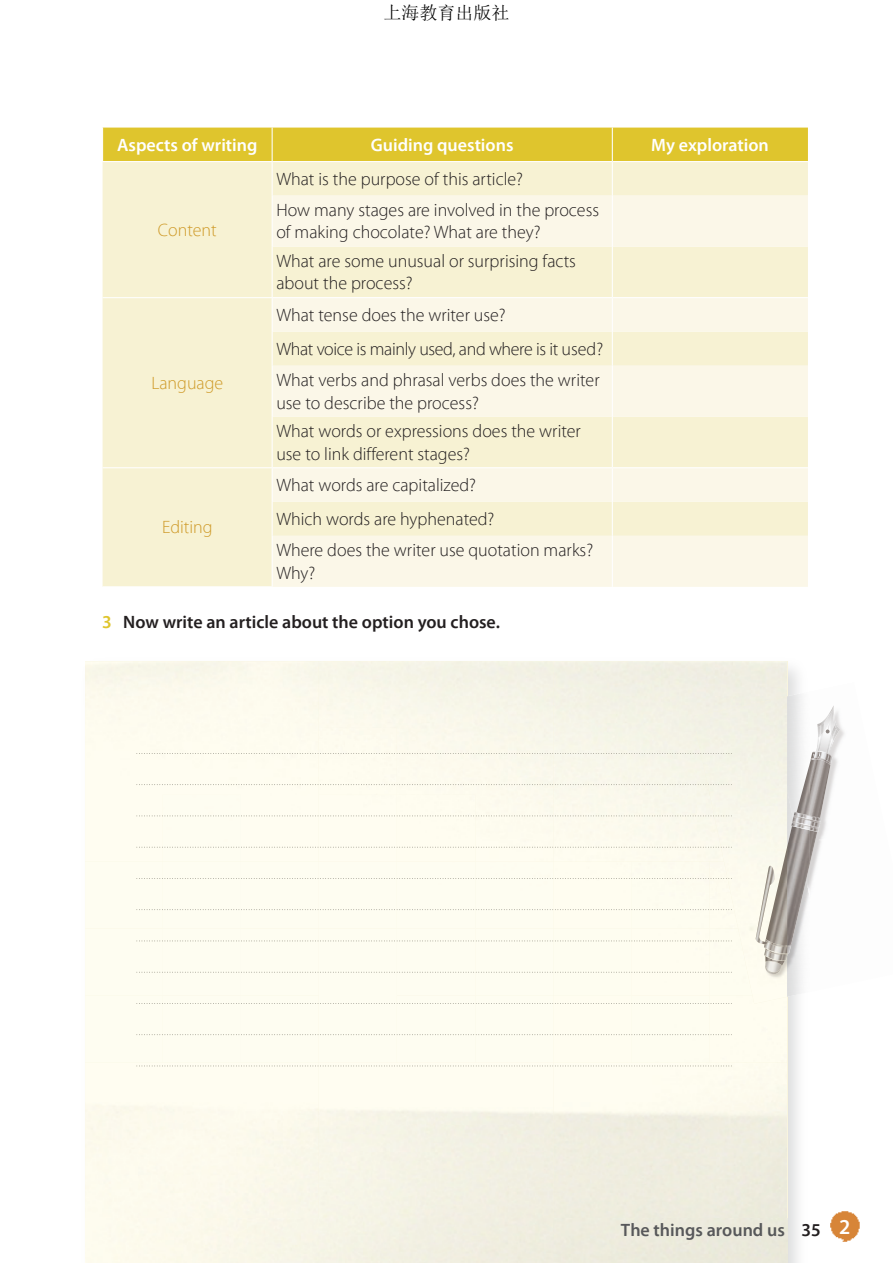
<style>
.page{position:relative;width:893px;height:1263px;background:#fff}
.page>*{position:absolute;margin:0;border:0;box-sizing:border-box;transform-origin:0 0}
.t1{font:300 18px/22.5px "Myriad Pro";color:#231f20}
.t2{font:300 18px/34px "Myriad Pro";letter-spacing:-.02em;color:#231f20}
.t3{font:600 18px "Myriad Pro";color:#fff}
.t4{font:600 18px "Myriad Pro";color:#231f20}
.t5{font:300 18px "Myriad Pro";color:#cf9b2a}
.t6{font:600 18px "Myriad Pro";color:#57585a}
.t7{font:18px "Sim Sun";color:#000}
.s1{color:#dfc52d}
.s2{color:#231f20}
.s3{font-size:21px;color:#fff}
</style>
<div class="page">
<div style="left:103px;top:128px;width:705px;height:33px;background:#dfc52d"></div>
<div style="left:103px;top:162px;width:705px;height:424px;background:#f7f2d3"></div>
<svg style="left:273px;top:196px;width:535px;height:391px;background:#f9f4df"></svg>
<hr style="left:103px;top:467px;width:169px;height:1px;background:#fff">
<hr style="left:272px;top:128px;width:1px;height:33px;background:#fff">
<hr style="left:612px;top:128px;width:1px;height:33px;background:#fff">
<hr style="left:272px;top:162px;width:1px;height:34px;background:#fff">
<hr style="left:612px;top:162px;width:1px;height:34px;background:#fff">
<hr style="left:272px;top:196px;width:1px;height:51px;background:#fff">
<hr style="left:612px;top:196px;width:1px;height:51px;background:#fff">
<hr style="left:272px;top:247px;width:1px;height:50px;background:#fff">
<hr style="left:612px;top:247px;width:1px;height:50px;background:#fff">
<hr style="left:272px;top:298px;width:1px;height:34px;background:#fff">
<hr style="left:612px;top:298px;width:1px;height:34px;background:#fff">
<hr style="left:272px;top:332px;width:1px;height:34px;background:#fff">
<hr style="left:612px;top:332px;width:1px;height:34px;background:#fff">
<hr style="left:272px;top:366px;width:1px;height:51px;background:#fff">
<hr style="left:612px;top:366px;width:1px;height:51px;background:#fff">
<hr style="left:272px;top:417px;width:1px;height:50px;background:#fff">
<hr style="left:612px;top:417px;width:1px;height:50px;background:#fff">
<hr style="left:272px;top:468px;width:1px;height:34px;background:#fff">
<hr style="left:612px;top:468px;width:1px;height:34px;background:#fff">
<hr style="left:272px;top:502px;width:1px;height:34px;background:#fff">
<hr style="left:612px;top:502px;width:1px;height:34px;background:#fff">
<hr style="left:272px;top:536px;width:1px;height:50px;background:#fff">
<hr style="left:612px;top:536px;width:1px;height:51px;background:#fff">
<hr style="left:103px;top:297px;width:169px;height:1px;background:#fff">
<hr style="left:272px;top:297px;width:340px;height:1px;background:#fff">
<hr style="left:612px;top:297px;width:196px;height:1px;background:#fff">
<hr style="left:272px;top:467px;width:340px;height:1px;background:#fff">
<hr style="left:612px;top:467px;width:196px;height:1px;background:#fff">
<img style="left:787px;top:661px;width:12px;height:30px">
<img style="left:787px;top:997px;width:11px;height:266px">
<div style="left:85px;top:661px;width:702px;height:602px;background:linear-gradient(to right,#fffef2,#f4f2e5)"></div>
<img style="left:85px;top:661px;width:702px;height:187px">
<div style="left:163px;top:795px;width:78px;height:53px;background:#fefdf1"></div>
<div style="left:320px;top:878px;width:154px;height:94px;background:#fefdf1"></div>
<div style="left:136px;top:878px;width:183px;height:385px;background:#fdfbef"></div>
<div style="left:319px;top:728px;width:78px;height:67px;background:#fefcef"></div>
<div style="left:553px;top:878px;width:179px;height:94px;background:#fefdf0"></div>
<div style="left:136px;top:878px;width:105px;height:118px;background:#fefdf1"></div>
<img style="left:810px;top:864px;width:6px;height:26px">
<img style="left:787px;top:945px;width:15px;height:52px">
<div style="left:740px;top:696px;width:47px;height:282px;background:#f6f5e9"></div>
<div style="left:693px;top:706px;width:47px;height:232px;background:#f9f7eb"></div>
<img style="left:787px;top:826px;width:23px;height:119px">
<img style="left:765px;top:847px;width:22px;height:92px">
<svg style="left:764px;top:939px;width:28px;height:35px"></svg>
<svg style="left:792px;top:705px;width:48px;height:159px"></svg>
<img style="left:792px;top:819px;width:18px;height:7px">
<img style="left:756px;top:866px;width:18px;height:78px">
<img style="left:637px;top:753px;width:62px;height:1px">
<svg style="left:700px;top:753px;width:32px;height:1px"></svg>
<img style="left:644px;top:784px;width:62px;height:1px">
<svg style="left:708px;top:784px;width:24px;height:1px"></svg>
<img style="left:652px;top:815px;width:62px;height:1px">
<svg style="left:716px;top:815px;width:16px;height:1px"></svg>
<img style="left:657px;top:847px;width:62px;height:1px">
<img style="left:665px;top:878px;width:62px;height:1px">
<img style="left:136px;top:909px;width:596px;height:1px">
<img style="left:136px;top:940px;width:596px;height:1px">
<img style="left:136px;top:972px;width:596px;height:1px">
<img style="left:136px;top:1003px;width:596px;height:1px">
<img style="left:136px;top:1034px;width:596px;height:1px">
<img style="left:136px;top:1065px;width:596px;height:1px">
<img style="left:830px;top:1211px;width:30px;height:31px">
<p class="t7" style="left:383px;top:3px;width:127px">上海教育出版社</p>
<p class="t3" style="left:117px;top:135px;width:142px">Aspects of writing</p>
<p class="t3" style="left:371px;top:135px;width:144px">Guiding questions</p>
<p class="t3" style="left:651px;top:135px;width:119px">My exploration</p>
<p class="t5" style="left:158px;top:220px;width:60px">Content</p>
<p class="t5" style="left:151px;top:373px;width:73px">Language</p>
<p class="t1" style="left:276px;top:163px;width:324px;line-height:31.2px">What is the purpose of this article?<br>How many stages are involved in the process</p>
<p class="t1" style="left:276px;top:218px;width:301px;line-height:28.5px">of making chocolate? What are they?<br>What are some unusual or surprising facts</p>
<p class="t1" style="left:276px;top:272px;width:138px">about the process?</p>
<p class="t2" style="left:276px;top:298px;width:328px">What tense does the writer use?<br>What voice is mainly used, and where is it used?</p>
<p class="t1" style="left:276px;top:369px;width:325px">What verbs and phrasal verbs does the writer use to describe the process?</p>
<p class="t1" style="left:276px;top:420px;width:306px">What words or expressions does the writer use to link different stages?</p>
<p class="t1" style="left:276px;top:468px;width:220px;line-height:34px">What words are capitalized?<br>Which words are hyphenated?</p>
<p class="t1" style="left:276px;top:539px;width:318px">Where does the writer use quotation marks?<br>Why?</p>
<p class="t4" style="left:102px;top:612px;width:399px"><span class="s1">3</span> Now write an article about the option you chose.</p>
<p class="t5" style="left:162px;top:517px;width:52px">Editing</p>
<p class="t6" style="left:621px;top:1219px;width:231px">The things around us <span class="s2">35</span> <span class="s3">2</span></p>
</div>
